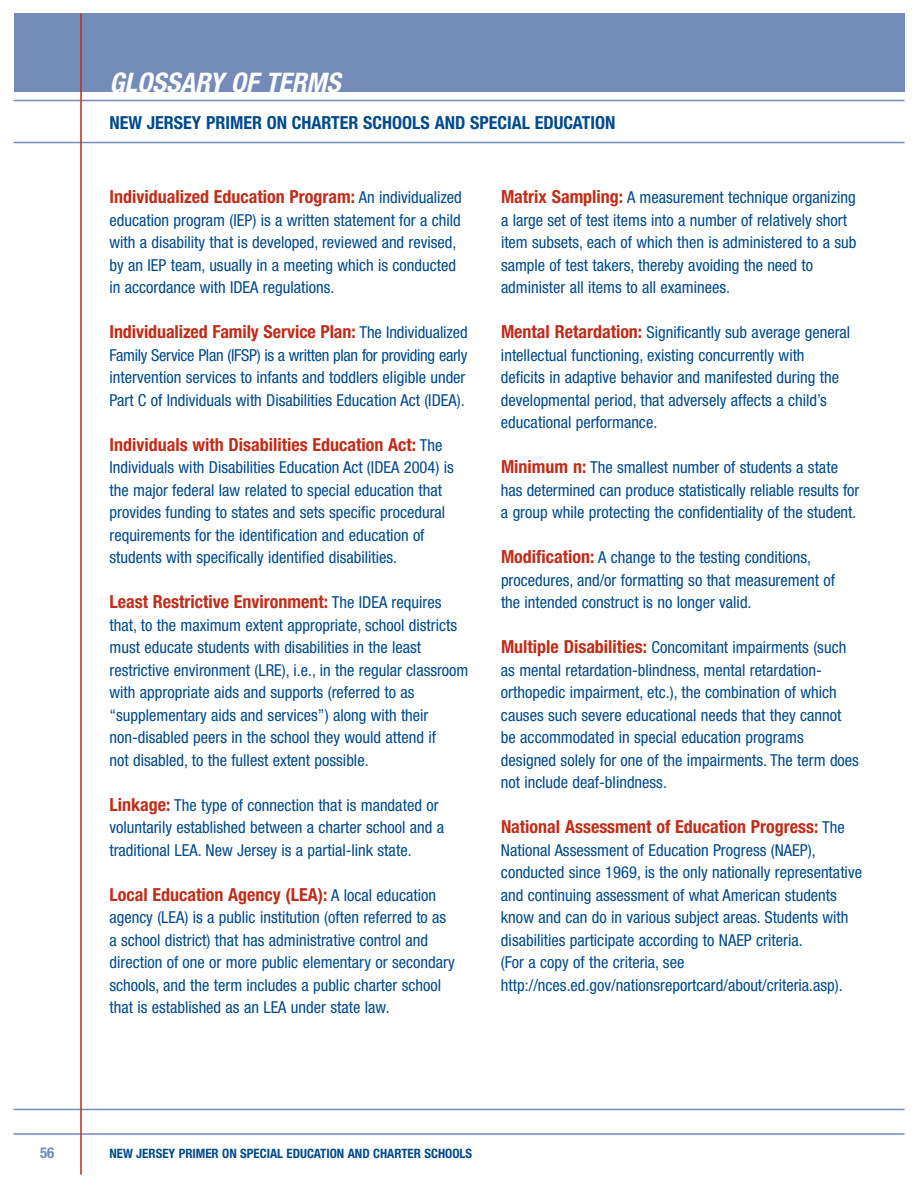
<style>
.page{position:relative;width:918px;height:1188px;background:#fff}
.page>*{position:absolute;margin:0;border:0;box-sizing:border-box;transform-origin:0 0}
.t1{font:italic 700 condensed 27px "Helvetica Neue";color:#fff}
.t2{font:700 condensed 18px "Helvetica Neue";color:#c02d19}
.t3{font:700 condensed 18px "Helvetica Neue";color:#004a8d}
.t4{font:condensed 16.5px/22.5px "Helvetica Neue";color:#004a8d}
.t5{font:700 condensed 15px "Helvetica Neue";color:#748bba}
.t6{font:700 condensed 12.9px "Helvetica Neue";color:#004a8d}
.s1{font-weight:400;font-size:16.5px;color:#004a8d}
.s2{font-weight:700;font-size:18px;color:#c02d19}
</style>
<div class="page">
<div style="left:14px;top:14px;width:891px;height:78px;background:#748bba"></div>
<hr style="left:14px;top:142px;width:891px;height:1px;background:#748bba">
<hr style="left:14px;top:100px;width:891px;height:1px;background:#748bba">
<hr style="left:14px;top:1109px;width:891px;height:1px;background:#748bba">
<hr style="left:14px;top:1133px;width:891px;height:2px;background:#748bba">
<hr style="left:80px;top:14px;width:2px;height:1160px;background:#c02d19">
<h1 class="t1" style="left:110px;top:73px;width:232px">GLOSSARY OF TERMS</h1>
<p class="t3" style="left:110px;top:116px;width:508px">NEW JERSEY PRIMER ON CHARTER SCHOOLS AND SPECIAL EDUCATION</p>
<p class="t2" style="left:110px;top:190px;width:354px">Individualized Education Program: <span class="s1">An individualized</span></p>
<p class="t4" style="left:110px;top:210px;width:353px">education program (IEP) is a written statement for a child with a disability that is developed, reviewed and revised, by an IEP team, usually in a meeting which is conducted in accordance with IDEA regulations.</p>
<p class="t2" style="left:110px;top:325px;width:360px">Individualized Family Service Plan: <span class="s1">The Individualized</span></p>
<p class="t4" style="left:110px;top:345px;width:359px;text-align:justify">Family Service Plan (IFSP) is a written plan for providing early intervention services to infants and toddlers eligible under Part C of Individuals with Disabilities Education Act (IDEA).</p>
<p class="t2" style="left:110px;top:438px;width:335px">Individuals with Disabilities Education Act: <span class="s1">The</span></p>
<p class="t4" style="left:110px;top:458px;width:346px">Individuals with Disabilities Education Act (IDEA 2004) is the major federal law related to special education that provides funding to states and sets specific procedural requirements for the identification and education of students with specifically identified disabilities.</p>
<p class="t2" style="left:110px;top:595px;width:333px">Least Restrictive Environment: <span class="s1">The IDEA requires</span></p>
<p class="t4" style="left:110px;top:615px;width:361px">that, to the maximum extent appropriate, school districts must educate students with disabilities in the least restrictive environment (LRE), i.e., in the regular classroom with appropriate aids and supports (referred to as “supplementary aids and services”) along with their non-disabled peers in the school they would attend if<br>not disabled, to the fullest extent possible.</p>
<p class="t4" style="left:109px;top:795px;width:336px"><span class="s2">Linkage:</span> The type of connection that is mandated or voluntarily established between a charter school and a traditional LEA. New Jersey is a partial-link state.</p>
<p class="t2" style="left:110px;top:888px;width:328px">Local Education Agency (LEA): <span class="s1">A local education</span></p>
<p class="t4" style="left:109px;top:908px;width:347px">agency (LEA) is a public institution (often referred to as a school district) that has administrative control and direction of one or more public elementary or secondary schools, and the term includes a public charter school that is established as an LEA under state law.</p>
<p class="t4" style="left:501px;top:188px;width:357px"><span class="s2">Matrix Sampling:</span> A measurement technique organizing a large set of test items into a number of relatively short item subsets, each of which then is administered to a sub sample of test takers, thereby avoiding the need to administer all items to all examinees.</p>
<p class="t4" style="left:501px;top:323px;width:351px"><span class="s2">Mental Retardation:</span> Significantly sub average general intellectual functioning, existing concurrently with deficits in adaptive behavior and manifested during the developmental period, that adversely affects a child’s educational performance.</p>
<p class="t4" style="left:501px;top:458px;width:360px"><span class="s2">Minimum n:</span> The smallest number of students a state has determined can produce statistically reliable results for a group while protecting the confidentiality of the student.</p>
<p class="t4" style="left:501px;top:548px;width:335px"><span class="s2">Modification:</span> A change to the testing conditions, procedures, and/or formatting so that measurement of the intended construct is no longer valid.</p>
<p class="t4" style="left:501px;top:638px;width:360px"><span class="s2">Multiple Disabilities:</span> Concomitant impairments (such as mental retardation-blindness, mental retardation&shy;orthopedic impairment, etc.), the combination of which causes such severe educational needs that they cannot be accommodated in special education programs designed solely for one of the impairments. The term does not include deaf-blindness.</p>
<p class="t2" style="left:501px;top:820px;width:345px">National Assessment of Education Progress: <span class="s1">The</span></p>
<p class="t4" style="left:501px;top:840px;width:363px">National Assessment of Education Progress (NAEP), conducted since 1969, is the only nationally representative and continuing assessment of what American students know and can do in various subject areas. Students with disabilities participate according to NAEP criteria.<br>(For a copy of the criteria, see http://nces.ed.gov/nationsreportcard/about/criteria.asp).</p>
<p class="t5" style="left:40px;top:1148px;width:16px">56</p>
<p class="t6" style="left:110px;top:1149px;width:364px">NEW JERSEY PRIMER ON SPECIAL EDUCATION AND CHARTER SCHOOLS</p>
</div>
